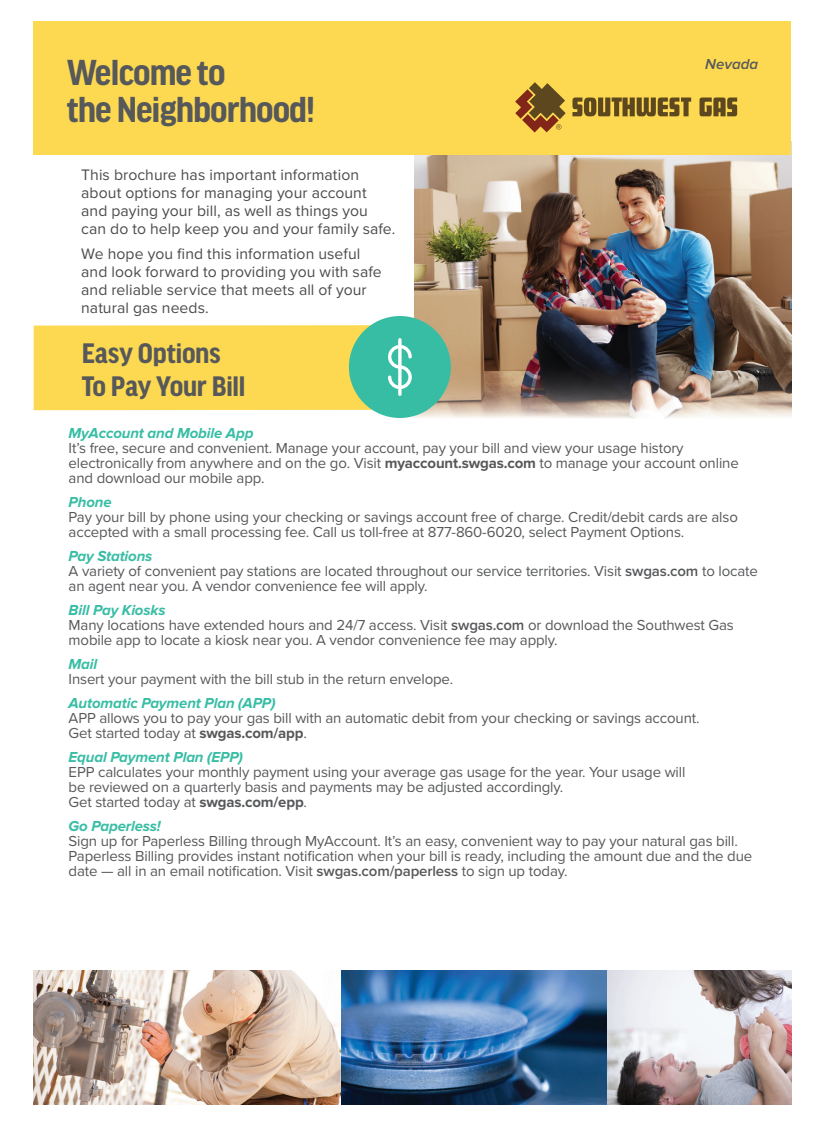
<style>
.page{position:relative;width:825px;height:1124px;background:#fff}
.page>*{position:absolute;margin:0;border:0;box-sizing:border-box;transform-origin:0 0}
.t1{font:700 38.4px/37.5px "Good Headline Pro Narr";letter-spacing:-.025em;color:#57585a}
.t2{font:700 30px/33px "Good Headline Pro Narr";letter-spacing:-.015em;color:#57585a}
.t3{font:15.75px/18px "Proxima Nova";letter-spacing:.005em;color:#4b4c4d}
.t4{font:15px/15px "Proxima Nova";letter-spacing:-.01em;color:#57585a}
.t5{font:italic 700 15px "Proxima Nova";letter-spacing:-.01em;color:#38bda5}
.t6{font:italic 600 15px "Proxima Nova";color:#57585a}
.s1{font-weight:700}
.s2{font-weight:700;font-style:italic;color:#38bda5}
.s3{font-weight:600}
</style>
<div class="page">
<img style="left:414px;top:155px;width:377px;height:263px">
<div style="left:34px;top:325px;width:380px;height:85px;background:#fdd951"></div>
<svg style="left:349px;top:316px;width:102px;height:102px;background:#67c4a8"></svg>
<img style="left:34px;top:970px;width:307px;height:134px">
<img style="left:607px;top:970px;width:184px;height:134px">
<svg style="left:341px;top:970px;width:266px;height:134px;background:#3a6a9b"></svg>
<div style="left:34px;top:22px;width:757px;height:133px;background:#fdd951"></div>
<svg style="left:572px;top:97px;width:165px;height:19px"></svg>
<svg style="left:515px;top:82px;width:51px;height:50px"></svg>
<h1 class="t1" style="left:67px;top:54px;width:249px">Welcome to<br>the Neighborhood!</h1>
<p class="t6" style="left:705px;top:55px;width:54px">Nevada</p>
<p class="t3" style="left:81px;top:166px;width:316px">This brochure has important information about options for managing your account and paying your bill, as well as things you can do to help keep you and your family safe.</p>
<p class="t3" style="left:81px;top:245px;width:302px">We hope you find this information useful and look forward to providing you with safe and reliable service that meets all of your natural gas needs.</p>
<h2 class="t2" style="left:82px;top:337px;width:165px">Easy Options<br>To Pay Your Bill</h2>
<p class="t5" style="left:69px;top:424px;width:186px">MyAccount and Mobile App</p>
<p class="t4" style="left:69px;top:440px;width:672px">It’s free, secure and convenient. Manage your account, pay your bill and view your usage history electronically from anywhere and on the go. Visit <span class="s1">myaccount.swgas.com</span> to manage your account online and download our mobile app.</p>
<p class="t5" style="left:69px;top:493px;width:45px">Phone</p>
<p class="t4" style="left:69px;top:509px;width:671px">Pay your bill by phone using your checking or savings account free of charge. Credit/debit cards are also accepted with a small processing fee. Call us toll-free at 877-860-6020, select Payment Options.</p>
<p class="t4" style="left:69px;top:548px;width:691px"><span class="s2">Pay Stations<br></span>A variety of convenient pay stations are located throughout our service territories. Visit <span class="s3">swgas.com</span> to locate an agent near you. A vendor convenience fee will apply.</p>
<p class="t4" style="left:69px;top:602px;width:667px"><span class="s2">Bill Pay Kiosks<br></span>Many locations have extended hours and 24/7 access. Visit <span class="s3">swgas.com</span> or download the Southwest Gas mobile app to locate a kiosk near you. A vendor convenience fee may apply.</p>
<p class="t5" style="left:69px;top:655px;width:30px">Mail</p>
<p class="t4" style="left:69px;top:671px;width:386px">Insert your payment with the bill stub in the return envelope.</p>
<p class="t5" style="left:69px;top:694px;width:208px">Automatic Payment Plan (APP)</p>
<p class="t4" style="left:69px;top:710px;width:632px">APP allows you to pay your gas bill with an automatic debit from your checking or savings account.<br>Get started today at <span class="s1">swgas.com/app</span>.</p>
<p class="t5" style="left:69px;top:748px;width:176px">Equal Payment Plan (EPP)</p>
<p class="t4" style="left:69px;top:764px;width:618px">EPP calculates your monthly payment using your average gas usage for the year. Your usage will be reviewed on a quarterly basis and payments may be adjusted accordingly.<br>Get started today at <span class="s1">swgas.com/epp</span>.</p>
<p class="t5" style="left:69px;top:817px;width:94px">Go Paperless!</p>
<p class="t4" style="left:69px;top:833px;width:685px">Sign up for Paperless Billing through MyAccount. It’s an easy, convenient way to pay your natural gas bill.<br>Paperless Billing provides instant notification when your bill is ready, including the amount due and the due date — all in an email notification. Visit <span class="s3">swgas.com/paperless</span> to sign up today.</p>
</div>
